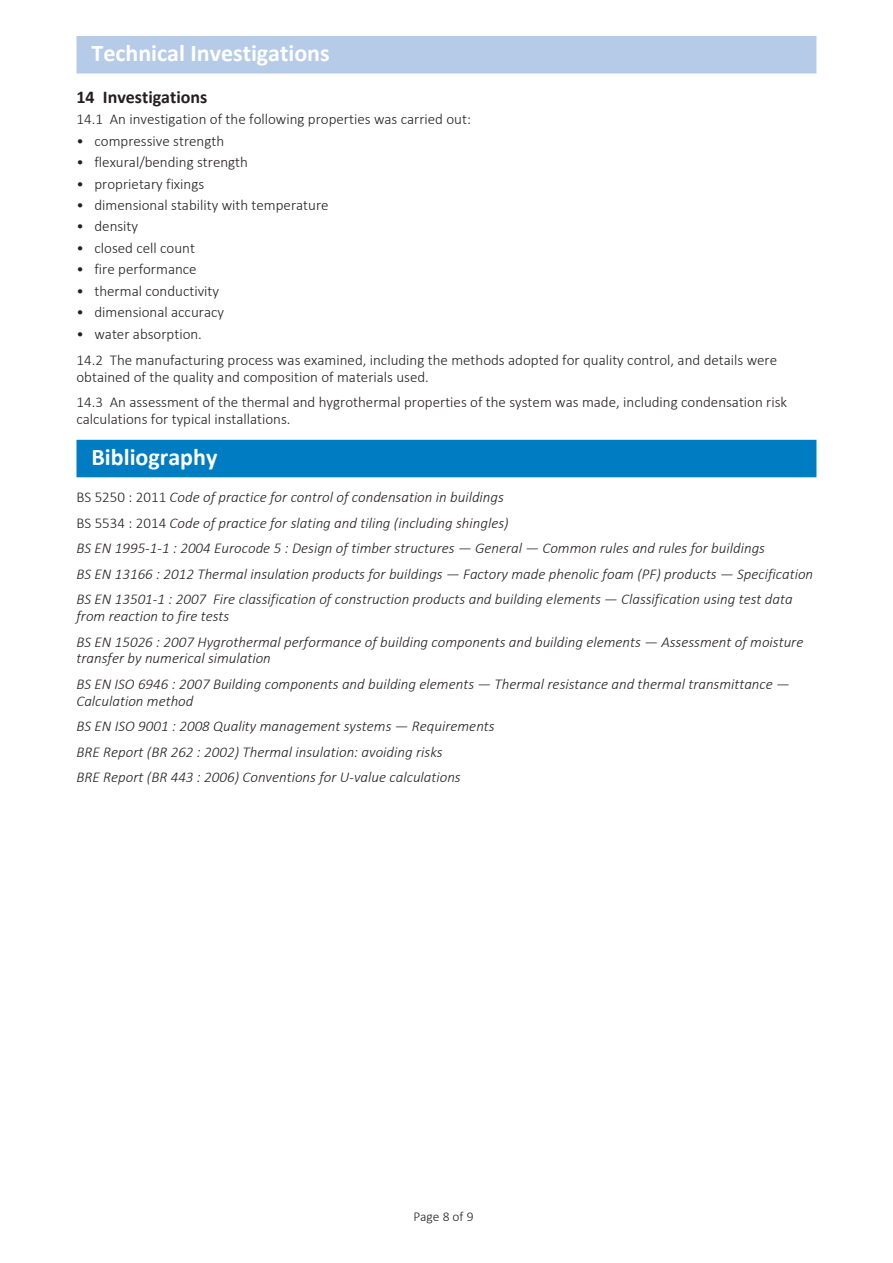
<style>
.page{position:relative;width:893px;height:1263px;background:#fff}
.page>*{position:absolute;margin:0;border:0;box-sizing:border-box;transform-origin:0 0}
.t1{font:700 24px "Calibri";color:#fff}
.t2{font:700 18px "Calibri";color:#231f20}
.t3{font:italic 300 15px/25.5px "Calibri";color:#231f20}
.t4{font:300 15px/25.8px "Calibri";color:#231f20}
.t5{font:300 13.5px "Calibri";color:#231f20}
.s1{font-style:normal}
</style>
<div class="page">
<div style="left:76px;top:36px;width:740px;height:38px;background:#b6cbe8"></div>
<div style="left:76px;top:440px;width:740px;height:37px;background:#007cc2"></div>
<h1 class="t1" style="left:92px;top:36px;width:240px">Technical Investigations</h1>
<p class="t2" style="left:76px;top:84px;width:132px">14 Investigations</p>
<p class="t4" style="left:76px;top:106px;width:396px">14.1 An investigation of the following properties was carried out:</p>
<p class="t4" style="left:76px;top:128px;width:149px">• compressive strength</p>
<p class="t4" style="left:76px;top:149px;width:173px">• flexural/bending strength</p>
<p class="t4" style="left:76px;top:171px;width:129px">• proprietary fixings</p>
<p class="t4" style="left:76px;top:192px;width:254px">• dimensional stability with temperature</p>
<p class="t4" style="left:76px;top:213px;width:63px">• density</p>
<p class="t4" style="left:76px;top:235px;width:120px">• closed cell count</p>
<p class="t4" style="left:76px;top:256px;width:122px">• fire performance</p>
<p class="t4" style="left:76px;top:278px;width:144px">• thermal conductivity</p>
<p class="t4" style="left:76px;top:299px;width:149px">• dimensional accuracy</p>
<p class="t4" style="left:76px;top:321px;width:702px">• water absorption.<br>14.2 The manufacturing process was examined, including the methods adopted for quality control, and details were</p>
<p class="t4" style="left:76px;top:365px;width:712px;line-height:24.8px">obtained of the quality and composition of materials used.<br>14.3 An assessment of the thermal and hygrothermal properties of the system was made, including condensation risk</p>
<p class="t4" style="left:76px;top:406px;width:216px">calculations for typical installations.</p>
<h1 class="t1" style="left:92px;top:440px;width:127px">Bibliography</h1>
<p class="t3" style="left:76px;top:484px;width:738px"><span class="s1">BS 5250 : 2011</span> Code of practice for control of condensation in buildings<br><span class="s1">BS 5534 : 2014</span> Code of practice for slating and tiling (including shingles)<br>BS EN 1995-1-1 : 2004 Eurocode 5 : Design of timber structures — General — Common rules and rules for buildings<br>BS EN 13166 : 2012 Thermal insulation products for buildings — Factory made phenolic foam (PF) products — Specification BS EN 13501-1 : 2007 Fire classification of construction products and building elements — Classification using test data</p>
<p class="t3" style="left:76px;top:603px;width:728px">from reaction to fire tests<br>BS EN 15026 : 2007 Hygrothermal performance of building components and building elements — Assessment of moisture</p>
<p class="t3" style="left:76px;top:646px;width:715px">transfer by numerical simulation<br>BS EN ISO 6946 : 2007 Building components and building elements — Thermal resistance and thermal transmittance —</p>
<p class="t3" style="left:76px;top:688px;width:420px">Calculation method<br>BS EN ISO 9001 : 2008 Quality management systems — Requirements BRE Report (BR 262 : 2002) Thermal insulation: avoiding risks<br>BRE Report (BR 443 : 2006) Conventions for U-value calculations</p>
<p class="t5" style="left:413px;top:1208px;width:62px">Page 8 of 9</p>
</div>
